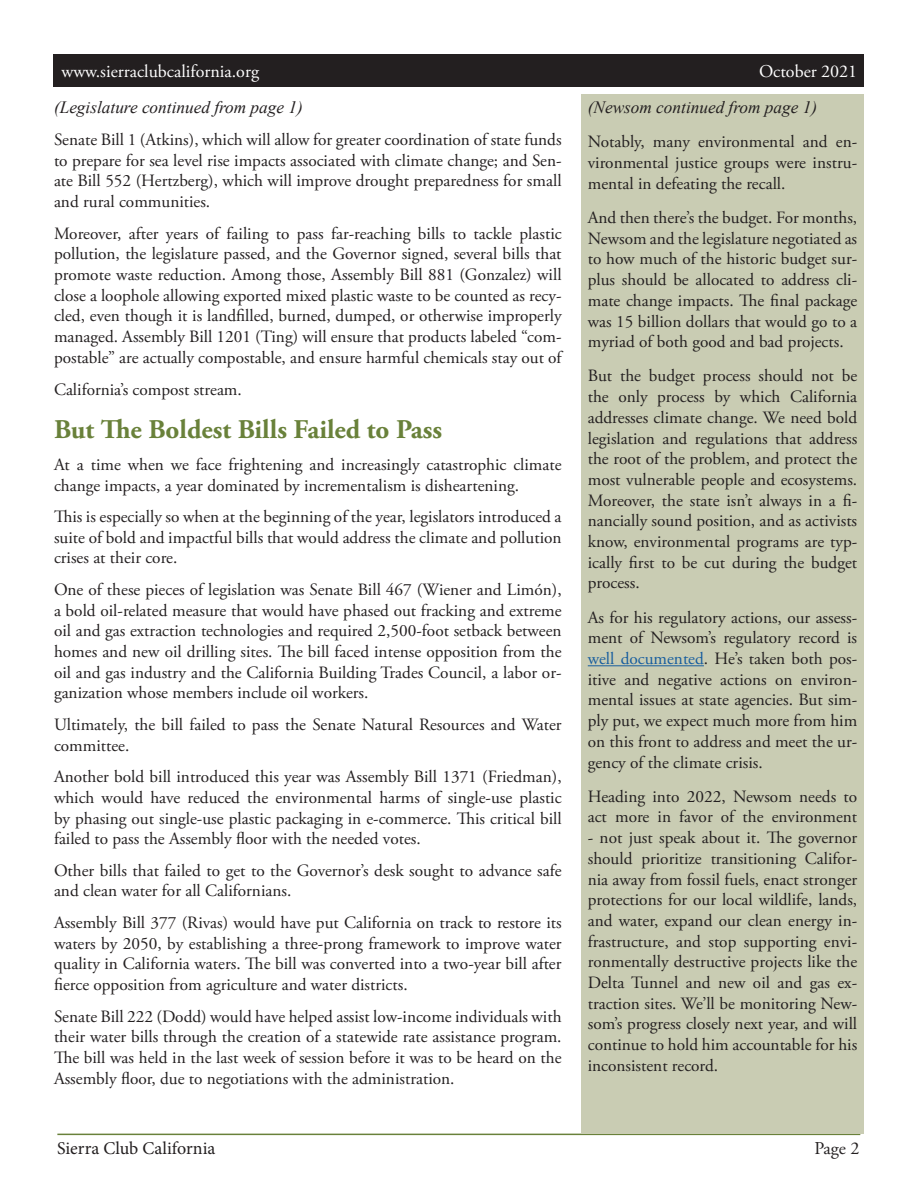
<style>
.page{position:relative;width:918px;height:1188px;background:#fff}
.page>*{position:absolute;margin:0;border:0;box-sizing:border-box;transform-origin:0 0}
.Scorecard{font:700 27px "Adobe Garamond Pro";color:#69813a}
.t1{font:18px "Adobe Garamond Pro";color:#fff}
.t2{font:18px "Minion Pro";color:#231f20}
.t3{font:18px "Adobe Garamond Pro";color:#231f20}
.Scorecard_2{font:17.25px/20.7px "Adobe Garamond Pro";color:#231f20;text-align:justify}
.Scorecard_2-2{font:italic 17.25px "Times New Roman";color:#231f20}
.s1{color:#175d9e}
</style>
<div class="page">
<hr style="left:57px;top:1134px;width:803px;height:1px;background:#69813a">
<div style="left:54px;top:54px;width:810px;height:32px;background:#231f20"></div>
<div style="left:581px;top:94px;width:283px;height:1040px;background:#c9ccb3"></div>
<hr style="left:588px;top:665px;width:116px;height:1px;background:#175d9e">
<p class="t1" style="left:62px;top:60px;width:199px">www.sierraclubcalifornia.org</p>
<p class="t1" style="left:759px;top:60px;width:100px">October 2021</p>
<p class="Scorecard_2-2" style="left:588px;top:96px;width:231px">(Newsom continued from page 1)</p>
<p class="Scorecard_2" style="left:588px;top:132px;width:271px">Notably, many environmental and en&shy;vironmental justice groups were instru&shy;mental in defeating the recall.</p>
<p class="Scorecard_2" style="left:588px;top:208px;width:271px">And then there’s the budget. For months, Newsom and the legislature negotiated as to how much of the historic budget sur&shy;plus should be allocated to address cli&shy;mate change impacts. The final package was 15 billion dollars that would go to a myriad of both good and bad projects.</p>
<p class="Scorecard_2" style="left:588px;top:366px;width:271px">But the budget process should not be the only process by which California addresses climate change. We need bold legislation and regulations that address the root of the problem, and protect the most vulnerable people and ecosystems.<br>Moreover, the state isn’t always in a fi&shy;nancially sound position, and as activists know, environmental programs are typ&shy;ically first to be cut during the budget process.</p>
<p class="Scorecard_2" style="left:588px;top:607px;width:271px">As for his regulatory actions, our assess&shy;ment of Newsom’s regulatory record is <span class="s1">well documented</span>. He’s taken both pos&shy;itive and negative actions on environ&shy;mental issues at state agencies. But sim&shy;ply put, we expect much more from him on this front to address and meet the ur&shy;gency of the climate crisis.</p>
<p class="Scorecard_2" style="left:588px;top:787px;width:271px">Heading into 2022, Newsom needs to act more in favor of the environment</p>
<p class="Scorecard_2" style="left:588px;top:828px;width:271px">- not just speak about it. The governor should prioritize transitioning Califor&shy;nia away from fossil fuels, enact stronger protections for our local wildlife, lands, and water, expand our clean energy in&shy;frastructure, and stop supporting envi&shy;ronmentally destructive projects like the Delta Tunnel and new oil and gas ex&shy;traction sites. We’ll be monitoring New&shy;som’s progress closely next year, and will continue to hold him accountable for his inconsistent record.</p>
<p class="Scorecard_2-2" style="left:54px;top:96px;width:250px">(Legislature continued from page 1)</p>
<p class="Scorecard_2" style="left:54px;top:130px;width:509px">Senate Bill 1 (Atkins), which will allow for greater coordination of state funds to prepare for sea level rise impacts associated with climate change; and Sen&shy;ate Bill 552 (Hertzberg), which will improve drought preparedness for small and rural communities.</p>
<p class="Scorecard_2" style="left:54px;top:223px;width:509px">Moreover, after years of failing to pass far-reaching bills to tackle plastic pollution, the legislature passed, and the Governor signed, several bills that promote waste reduction. Among those, Assembly Bill 881 (Gonzalez) will close a loophole allowing exported mixed plastic waste to be counted as recy&shy;cled, even though it is landfilled, burned, dumped, or otherwise improperly managed. Assembly Bill 1201 (Ting) will ensure that products labeled “com&shy;postable” are actually compostable, and ensure harmful chemicals stay out of</p>
<p class="Scorecard_2" style="left:54px;top:380px;width:189px">California’s compost stream.</p>
<p class="Scorecard" style="left:54px;top:414px;width:390px">But The Boldest Bills Failed to Pass</p>
<p class="Scorecard_2" style="left:54px;top:455px;width:509px">At a time when we face frightening and increasingly catastrophic climate change impacts, a year dominated by incrementalism is disheartening.</p>
<p class="Scorecard_2" style="left:54px;top:507px;width:509px">This is especially so when at the beginning of the year, legislators introduced a suite of bold and impactful bills that would address the climate and pollution crises at their core.</p>
<p class="Scorecard_2" style="left:54px;top:580px;width:509px">One of these pieces of legislation was Senate Bill 467 (Wiener and Limón), a bold oil-related measure that would have phased out fracking and extreme oil and gas extraction technologies and required 2,500-foot setback between homes and new oil drilling sites. The bill faced intense opposition from the oil and gas industry and the California Building Trades Council, a labor or&shy;ganization whose members include oil workers.</p>
<p class="Scorecard_2" style="left:54px;top:715px;width:509px">Ultimately, the bill failed to pass the Senate Natural Resources and Water committee.</p>
<p class="Scorecard_2" style="left:54px;top:767px;width:509px">Another bold bill introduced this year was Assembly Bill 1371 (Friedman), which would have reduced the environmental harms of single-use plastic by phasing out single-use plastic packaging in e-commerce. This critical bill failed to pass the Assembly floor with the needed votes.</p>
<p class="Scorecard_2" style="left:54px;top:861px;width:509px">Other bills that failed to get to the Governor’s desk sought to advance safe and clean water for all Californians.</p>
<p class="Scorecard_2" style="left:54px;top:913px;width:509px">Assembly Bill 377 (Rivas) would have put California on track to restore its waters by 2050, by establishing a three-prong framework to improve water quality in California waters. The bill was converted into a two-year bill after fierce opposition from agriculture and water districts.</p>
<p class="Scorecard_2" style="left:54px;top:1006px;width:509px">Senate Bill 222 (Dodd) would have helped assist low-income individuals with their water bills through the creation of a statewide rate assistance program.<br>The bill was held in the last week of session before it was to be heard on the Assembly floor, due to negotiations with the administration.</p>
<p class="t2" style="left:57px;top:1136px;width:160px">Sierra Club California</p>
<p class="t3" style="left:814px;top:1137px;width:47px">Page 2</p>
</div>
